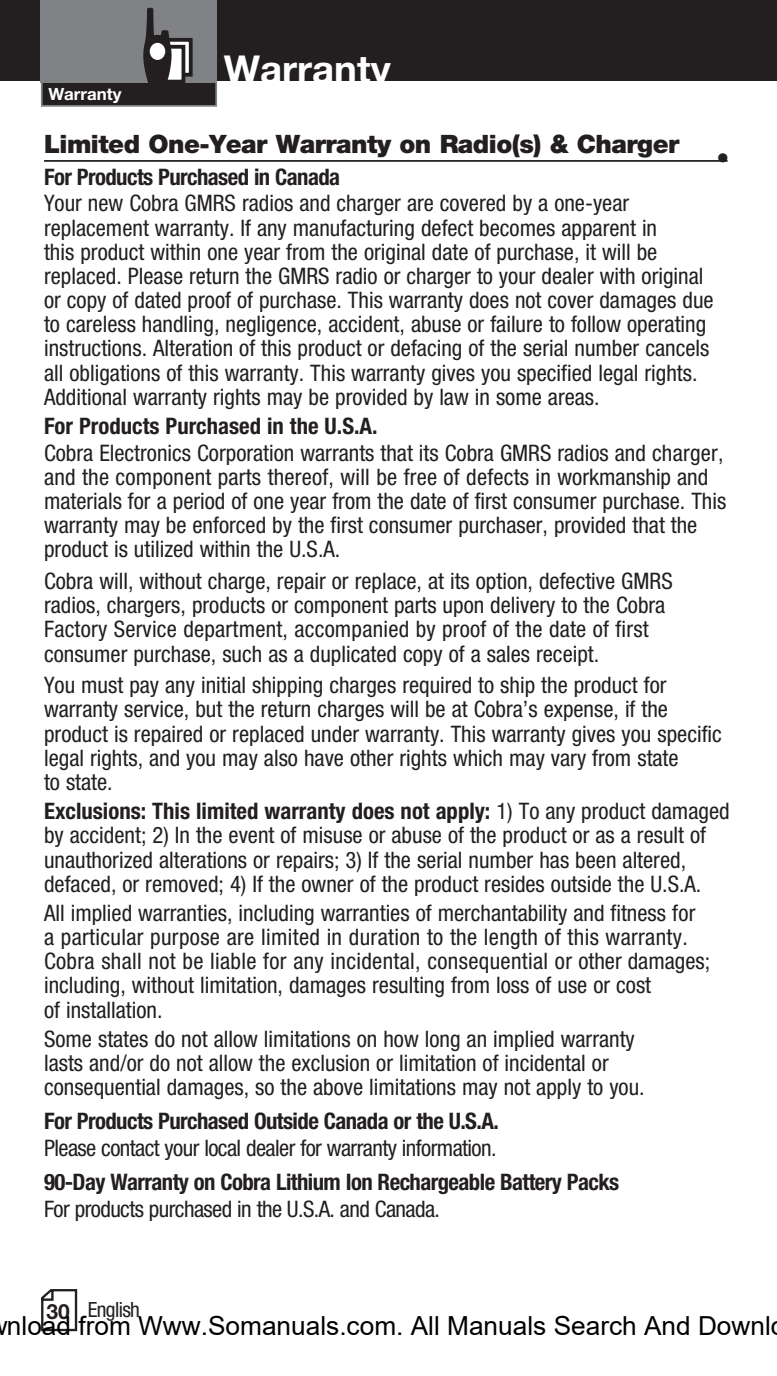
<style>
.page{position:relative;width:777px;height:1376px;background:#fff}
.page>*{position:absolute;margin:0;border:0;box-sizing:border-box;transform-origin:0 0}
.t1{font:700 38.5px "Helvetica Neue LT Std";color:#fff}
.t2{font:26.25px "Arial";color:#000}
.t3{font:900 25.55px "Helvetica Neue LT Std";color:#231f20}
.t4{font:900 25.2px "Helvetica Neue LT Std";letter-spacing:-.02em;color:#231f20}
.t5{font:condensed 22.75px/24.2px "Helvetica Neue LT Std";color:#231f20}
.t6{font:700 condensed 22.75px "Helvetica Neue LT Std";letter-spacing:-.025em;color:#231f20}
.t7{font:condensed 22.75px "Helvetica Neue LT Std";letter-spacing:-.025em;color:#231f20}
.t8{font:700 condensed 22.75px "Helvetica Neue LT Std";color:#231f20}
.t9{font:condensed 21px "Helvetica Neue LT Std";letter-spacing:-.03em;color:#231f20}
.t10{font:700 16.8px "Helvetica Neue LT Std";color:#fff}
.t11{font:15.05px "Helvetica";color:#231f20}
.s1{font-weight:700}
.s2{font-weight:700;font-stretch:normal}
</style>
<div class="page">
<svg style="left:41px;top:1289px;width:37px;height:42px"></svg>
<div style="left:0;top:0;width:777px;height:81px;background:#231f20"></div>
<div style="left:42px;top:81px;width:174px;height:25px;background:#231f20"></div>
<div style="left:41px;top:80px;width:176px;height:27px;border:2px solid #808285"></div>
<div style="left:41px;top:0;width:176px;height:83px;background:#808285"></div>
<svg style="left:172px;top:43px;width:16px;height:29px"></svg>
<div style="left:161px;top:38px;width:32px;height:39px;border:4px solid #231f20"></div>
<div style="left:156px;top:47px;width:27px;height:35px;background:#fff"></div>
<div style="left:154px;top:45px;width:31px;height:38px;border:4px solid #231f20"></div>
<svg style="left:143px;top:7px;width:29px;height:76px"></svg>
<div style="left:150px;top:43px;width:15px;height:17px;background:#fff;border-radius:50%"></div>
<hr style="left:44px;top:160px;width:684px;height:2px;background:#231f20">
<h1 class="t1" style="left:224px;top:45px;width:168px">Warranty</h1>
<p class="t10" style="left:48px;top:83px;width:75px">Warranty</p>
<p class="t11" style="left:8px;top:130px;width:75px">Assistance</p>
<p class="t4" style="left:44px;top:129px;width:637px">Limited One-Year Warranty on Radio(s) &amp; Charger</p>
<p class="t3" style="left:717px;top:143px;width:14px">•</p>
<p class="t6" style="left:44px;top:163px;width:298px">For Products Purchased in Canada</p>
<p class="t5" style="left:44px;top:191px;width:671px">Your new Cobra GMRS radios and charger are covered by a one-year replacement warranty. If any manufacturing defect becomes apparent in<br>this product within one year from the original date of purchase, it will be replaced. Please return the GMRS radio or charger to your dealer with original or copy of dated proof of purchase. This warranty does not cover damages due to careless handling, negligence, accident, abuse or failure to follow operating instructions. Alteration of this product or defacing of the serial number cancels all obligations of this warranty. This warranty gives you specified legal rights.<br>Additional warranty rights may be provided by law in some areas.</p>
<p class="t8" style="left:44px;top:412px;width:335px">For Products Purchased in the U.S.A.</p>
<p class="t5" style="left:44px;top:440px;width:684px">Cobra Electronics Corporation warrants that its Cobra GMRS radios and charger, and the component parts thereof, will be free of defects in workmanship and materials for a period of one year from the date of first consumer purchase. This warranty may be enforced by the first consumer purchaser, provided that the product is utilized within the U.S.A.</p>
<p class="t5" style="left:44px;top:569px;width:630px">Cobra will, without charge, repair or replace, at its option, defective GMRS radios, chargers, products or component parts upon delivery to the Cobra Factory Service department, accompanied by proof of the date of first consumer purchase, such as a duplicated copy of a sales receipt.</p>
<p class="t5" style="left:44px;top:673px;width:679px">You must pay any initial shipping charges required to ship the product for warranty service, but the return charges will be at Cobra’s expense, if the product is repaired or replaced under warranty. This warranty gives you specific legal rights, and you may also have other rights which may vary from state<br>to state.</p>
<p class="t5" style="left:44px;top:799px;width:687px"><span class="s1">Exclusions: This limited warranty does not apply:</span> 1) To any product damaged by accident; 2) In the event of misuse or abuse of the product or as a result of unauthorized alterations or repairs; 3) If the serial number has been altered, defaced, or removed; 4) If the owner of the product resides outside the U.S.A.</p>
<p class="t5" style="left:44px;top:900px;width:668px">All implied warranties, including warranties of merchantability and fitness for a particular purpose are limited in duration to the length of this warranty.<br>Cobra shall not be liable for any incidental, consequential or other damages; including, without limitation, damages resulting from loss of use or cost<br>of installation.</p>
<p class="t5" style="left:44px;top:1026px;width:602px">Some states do not allow limitations on how long an implied warranty lasts and/or do not allow the exclusion or limitation of incidental or consequential damages, so the above limitations may not apply to you.</p>
<p class="t6" style="left:44px;top:1107px;width:456px">For Products Purchased Outside Canada or the U.S.A.</p>
<p class="t7" style="left:44px;top:1134px;width:454px">Please contact your local dealer for warranty information.</p>
<p class="t6" style="left:44px;top:1168px;width:577px">90-Day Warranty on Cobra Lithium Ion Rechargeable Battery Packs</p>
<p class="t7" style="left:44px;top:1195px;width:397px">For products purchased in the U.S.A. and Canada.</p>
<p class="t9" style="left:46px;top:1297px;width:95px"><span class="s2">30</span> English</p>
<p class="t2" style="left:7px;top:1311px;width:765px">nload from Www.Somanuals.com. All Manuals Search And Downl</p>
</div>
